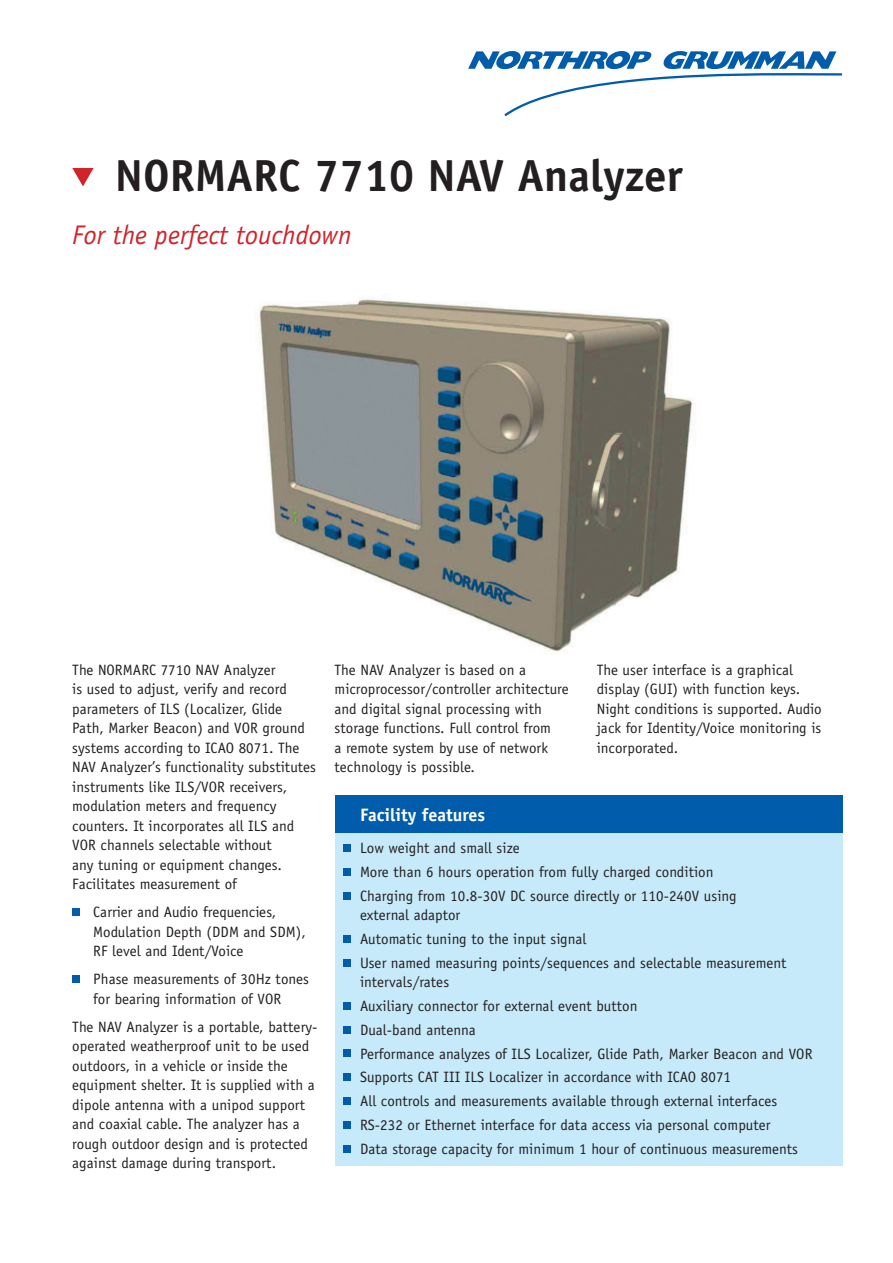
<style>
.page{position:relative;width:893px;height:1263px;background:#fff}
.page>*{position:absolute;margin:0;border:0;box-sizing:border-box;transform-origin:0 0}
.t1{font:700 45px "Officina Sans";color:#231f20}
.t2{font:italic 27px "Officina Sans";color:#d1232a}
.NG_Body_Copy_Para{font:700 18px "Officina Sans";color:#fff}
.NG_Body_Copy_Para-2{font:15px/19.5px "Officina Sans";letter-spacing:.005em;color:#231f20}
.NG_Chart_Body_para{font:15px/19.5px "Officina Sans";letter-spacing:.005em;color:#231f20}
</style>
<div class="page">
<img style="left:258px;top:298px;width:435px;height:357px">
<svg style="left:468px;top:51px;width:374px;height:65px"></svg>
<div style="left:72px;top:908px;width:7px;height:8px;background:#015dab"></div>
<div style="left:72px;top:975px;width:7px;height:8px;background:#015dab"></div>
<svg style="left:72px;top:168px;width:22px;height:18px"></svg>
<div style="left:334px;top:795px;width:508px;height:38px;background:#015dab"></div>
<div style="left:334px;top:833px;width:508px;height:333px;background:#c6eafa"></div>
<div style="left:343px;top:845px;width:7px;height:7px;background:#015dab"></div>
<div style="left:343px;top:868px;width:7px;height:7px;background:#015dab"></div>
<div style="left:343px;top:892px;width:7px;height:7px;background:#015dab"></div>
<div style="left:343px;top:935px;width:7px;height:7px;background:#015dab"></div>
<div style="left:343px;top:959px;width:7px;height:7px;background:#015dab"></div>
<div style="left:343px;top:1002px;width:7px;height:7px;background:#015dab"></div>
<div style="left:343px;top:1026px;width:7px;height:7px;background:#015dab"></div>
<div style="left:343px;top:1050px;width:7px;height:7px;background:#015dab"></div>
<div style="left:343px;top:1074px;width:7px;height:7px;background:#015dab"></div>
<div style="left:343px;top:1097px;width:7px;height:7px;background:#015dab"></div>
<div style="left:343px;top:1121px;width:7px;height:7px;background:#015dab"></div>
<div style="left:343px;top:1145px;width:7px;height:7px;background:#015dab"></div>
<p class="t1" style="left:115px;top:148px;width:569px">NORMARC 7710 NAV Analyzer</p>
<p class="t2" style="left:72px;top:219px;width:281px">For the perfect touchdown</p>
<p class="NG_Body_Copy_Para-2" style="left:72px;top:660px;width:245px">The NORMARC 7710 NAV Analyzer<br>is used to adjust, verify and record parameters of ILS (Localizer, Glide Path, Marker Beacon) and VOR ground systems according to ICAO 8071. The NAV Analyzer’s functionality substitutes instruments like ILS/VOR receivers, modulation meters and frequency counters. It incorporates all ILS and VOR channels selectable without<br>any tuning or equipment changes.<br>Facilitates measurement of</p>
<p class="NG_Body_Copy_Para-2" style="left:93px;top:902px;width:214px">Carrier and Audio frequencies,<br>Modulation Depth (DDM and SDM),<br>RF level and Ident/Voice</p>
<p class="NG_Body_Copy_Para-2" style="left:93px;top:969px;width:217px">Phase measurements of 30Hz tones for bearing information of VOR</p>
<p class="NG_Body_Copy_Para-2" style="left:72px;top:1017px;width:247px">The NAV Analyzer is a portable, battery&shy;operated weatherproof unit to be used outdoors, in a vehicle or inside the equipment shelter. It is supplied with a dipole antenna with a unipod support and coaxial cable. The analyzer has a rough outdoor design and is protected against damage during transport.</p>
<p class="NG_Body_Copy_Para-2" style="left:334px;top:660px;width:236px">The NAV Analyzer is based on a microprocessor/controller architecture and digital signal processing with storage functions. Full control from<br>a remote system by use of network technology is possible.</p>
<p class="NG_Body_Copy_Para-2" style="left:597px;top:660px;width:226px">The user interface is a graphical display (GUI) with function keys.<br>Night conditions is supported. Audio jack for Identity/Voice monitoring is incorporated.</p>
<p class="NG_Body_Copy_Para" style="left:360px;top:804px;width:126px">Facility features</p>
<p class="NG_Chart_Body_para" style="left:360px;top:838px;width:161px">Low weight and small size</p>
<p class="NG_Chart_Body_para" style="left:360px;top:862px;width:355px">More than 6 hours operation from fully charged condition</p>
<p class="NG_Chart_Body_para" style="left:360px;top:886px;width:378px">Charging from 10.8-30V DC source directly or 110-240V using external adaptor</p>
<p class="NG_Chart_Body_para" style="left:360px;top:929px;width:228px">Automatic tuning to the input signal</p>
<p class="NG_Chart_Body_para" style="left:360px;top:953px;width:428px">User named measuring points/sequences and selectable measurement intervals/rates</p>
<p class="NG_Chart_Body_para" style="left:360px;top:996px;width:279px">Auxiliary connector for external event button</p>
<p class="NG_Chart_Body_para" style="left:360px;top:1020px;width:117px">Dual-band antenna</p>
<p class="NG_Chart_Body_para" style="left:360px;top:1044px;width:454px">Performance analyzes of ILS Localizer, Glide Path, Marker Beacon and VOR</p>
<p class="NG_Chart_Body_para" style="left:360px;top:1067px;width:373px">Supports CAT III ILS Localizer in accordance with ICAO 8071</p>
<p class="NG_Chart_Body_para" style="left:360px;top:1091px;width:419px">All controls and measurements available through external interfaces</p>
<p class="NG_Chart_Body_para" style="left:360px;top:1115px;width:412px">RS-232 or Ethernet interface for data access via personal computer</p>
<p class="NG_Chart_Body_para" style="left:360px;top:1139px;width:439px">Data storage capacity for minimum 1 hour of continuous measurements</p>
</div>
